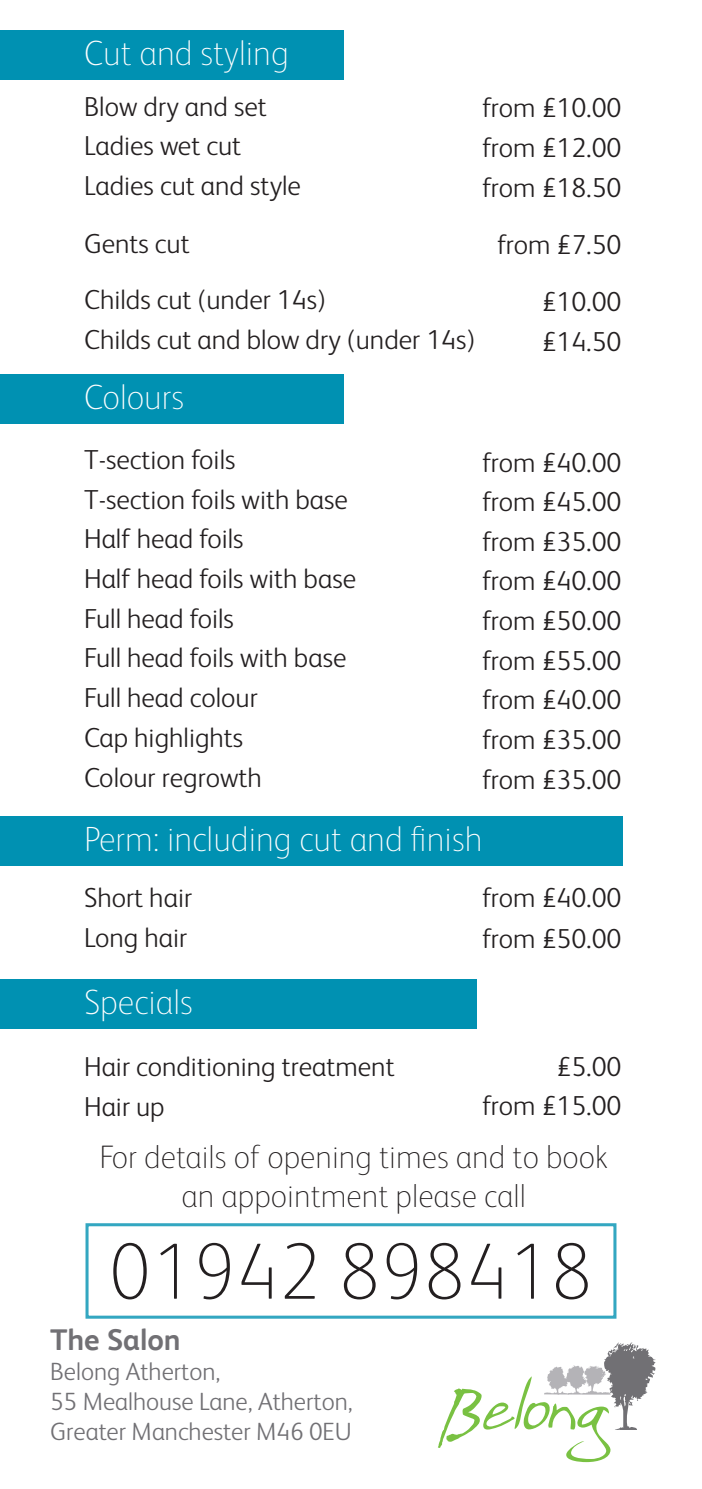
<style>
.page{position:relative;width:702px;height:1489px;background:#fff}
.page>*{position:absolute;margin:0;border:0;box-sizing:border-box;transform-origin:0 0}
.t1{font:100 80px "FS Albert";color:#231f20}
.t2{font:100 35px "FS Albert";color:#fff}
.t3{font:100 32.5px/39px "FS Albert";color:#231f20;text-align:center}
.t4{font:700 30px "FS Albert";color:#717074}
.t5{font:300 27.5px/39.8px "FS Albert";color:#231f20}
.t6{font:300 25px/30px "FS Albert";color:#717074}
</style>
<div class="page">
<div style="left:0;top:374px;width:343px;height:49px;background:#0091b2"></div>
<div style="left:0;top:816px;width:622px;height:49px;background:#0091b2"></div>
<div style="left:0;top:979px;width:476px;height:49px;background:#0091b2"></div>
<div style="left:0;top:30px;width:343px;height:49px;background:#0091b2"></div>
<div style="left:85px;top:1223px;width:531px;height:95px;border:3px solid #0091b2"></div>
<svg style="left:438px;top:1342px;width:217px;height:119px"></svg>
<p class="t2" style="left:84px;top:30px;width:206px">Cut and styling</p>
<p class="t5" style="left:84px;top:85px;width:218px">Blow dry and set<br>Ladies wet cut<br>Ladies cut and style</p>
<p class="t5" style="left:84px;top:213px;width:243px;line-height:56.8px">Gents cut<br>Childs cut (under 14s)</p>
<p class="t5" style="left:84px;top:319px;width:392px">Childs cut and blow dry (under 14s)</p>
<p class="t5" style="left:482px;top:87px;width:140px;text-align:justify">from £10.00 from £12.00 from £18.50</p>
<p class="t5" style="left:497px;top:215px;width:125px;line-height:56.8px;text-align:right">from £7.50 £10.00</p>
<p class="t5" style="left:541px;top:320px;width:81px">£14.50</p>
<p class="t2" style="left:84px;top:374px;width:101px">Colours</p>
<p class="t5" style="left:84px;top:438px;width:273px">T-section foils<br>T-section foils with base<br>Half head foils<br>Half head foils with base<br>Full head foils<br>Full head foils with base<br>Full head colour<br>Cap highlights<br>Colour regrowth</p>
<p class="t5" style="left:482px;top:441px;width:140px;text-align:justify">from £40.00 from £45.00 from £35.00 from £40.00 from £50.00 from £55.00 from £40.00 from £35.00 from £35.00</p>
<p class="t2" style="left:84px;top:816px;width:400px">Perm: including cut and finish</p>
<p class="t5" style="left:84px;top:876px;width:109px">Short hair<br>Long hair</p>
<p class="t2" style="left:84px;top:979px;width:110px">Specials</p>
<p class="t5" style="left:84px;top:1045px;width:312px">Hair conditioning treatment<br>Hair up</p>
<p class="t5" style="left:482px;top:876px;width:140px">from £40.00 from £50.00</p>
<p class="t5" style="left:482px;top:1045px;width:140px;text-align:right">£5.00<br>from £15.00</p>
<p class="t3" style="left:99px;top:1135px;width:510px">For details of opening times and to book an appointment please call</p>
<h1 class="t1" style="left:109px;top:1218px;width:485px">01942 898418</h1>
<p class="t4" style="left:50px;top:1322px;width:132px">The Salon</p>
<p class="t6" style="left:50px;top:1355px;width:304px">Belong Atherton,<br>55 Mealhouse Lane, Atherton,<br>Greater Manchester M46 0EU</p>
</div>
